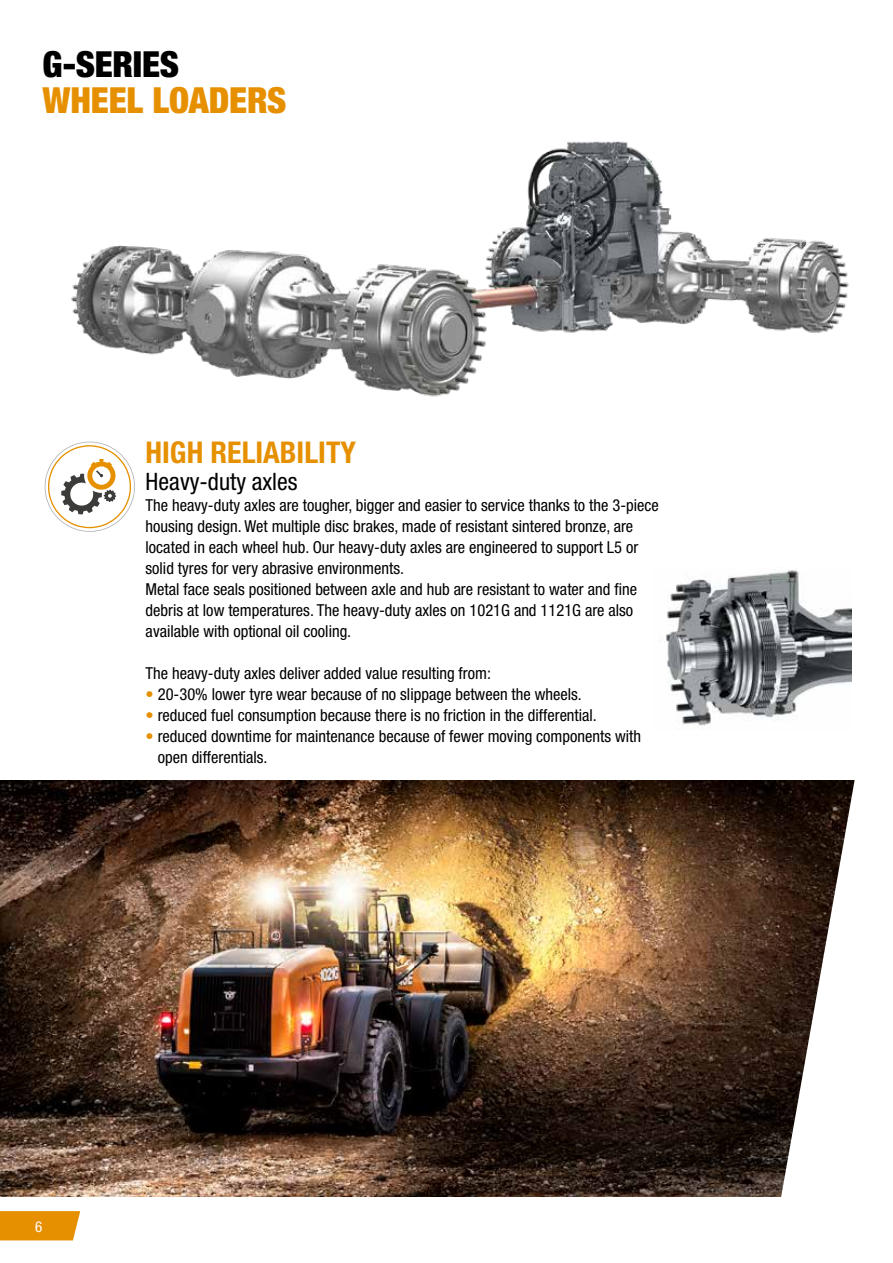
<style>
.page{position:relative;width:893px;height:1263px;background:#fff}
.page>*{position:absolute;margin:0;border:0;box-sizing:border-box;transform-origin:0 0}
.t1{font:900 condensed 36px "Helvetica Neue LT Std";letter-spacing:-.005em;color:#e69000}
.t2{font:900 condensed 36px "Helvetica Neue LT Std";letter-spacing:-.005em;color:#000}
.t3{font:700 condensed 30px "Helvetica Neue LT Std";color:#e69000}
.t4{font:condensed 24px "Helvetica Neue LT Std";color:#000}
.t5{font:condensed 16.5px/21px "Helvetica Neue LT Std";color:#000}
.t6{font:condensed 15px "Helvetica Neue LT Std";color:#fff}
.s1{color:#e69000}
</style>
<div class="page">
<svg style="left:0;top:1211px;width:80px;height:29px"></svg>
<img style="left:0;top:780px;width:776px;height:416px">
<svg style="left:776px;top:780px;width:79px;height:417px"></svg>
<img style="left:659px;top:570px;width:192px;height:159px">
<img style="left:71px;top:141px;width:778px;height:301px">
<svg style="left:45px;top:442px;width:90px;height:90px"></svg>
<h1 class="t2" style="left:43px;top:42px;width:138px">G-SERIES</h1>
<h1 class="t1" style="left:43px;top:78px;width:245px">WHEEL LOADERS</h1>
<h2 class="t3" style="left:146px;top:434px;width:212px">HIGH RELIABILITY</h2>
<h3 class="t4" style="left:146px;top:468px;width:154px">Heavy-duty axles</h3>
<p class="t5" style="left:146px;top:495px;width:515px">The heavy-duty axles are tougher, bigger and easier to service thanks to the 3-piece housing design. Wet multiple disc brakes, made of resistant sintered bronze, are located in each wheel hub. Our heavy-duty axles are engineered to support L5 or solid tyres for very abrasive environments.<br>Metal face seals positioned between axle and hub are resistant to water and fine debris at low temperatures. The heavy-duty axles on 1021G and 1121G are also available with optional oil cooling.</p>
<p class="t5" style="left:146px;top:663px;width:347px">The heavy-duty axles deliver added value resulting from:</p>
<p class="t5" style="left:146px;top:684px;width:438px"><span class="s1">•</span> 20-30% lower tyre wear because of no slippage between the wheels.</p>
<p class="t5" style="left:146px;top:705px;width:453px"><span class="s1">•</span> reduced fuel consumption because there is no friction in the differential.</p>
<p class="t5" style="left:158px;top:726px;width:485px;text-indent:-12px"><span class="s1">•</span> reduced downtime for maintenance because of fewer moving components with open differentials.</p>
<p class="t6" style="left:35px;top:1218px;width:9px">6</p>
</div>
